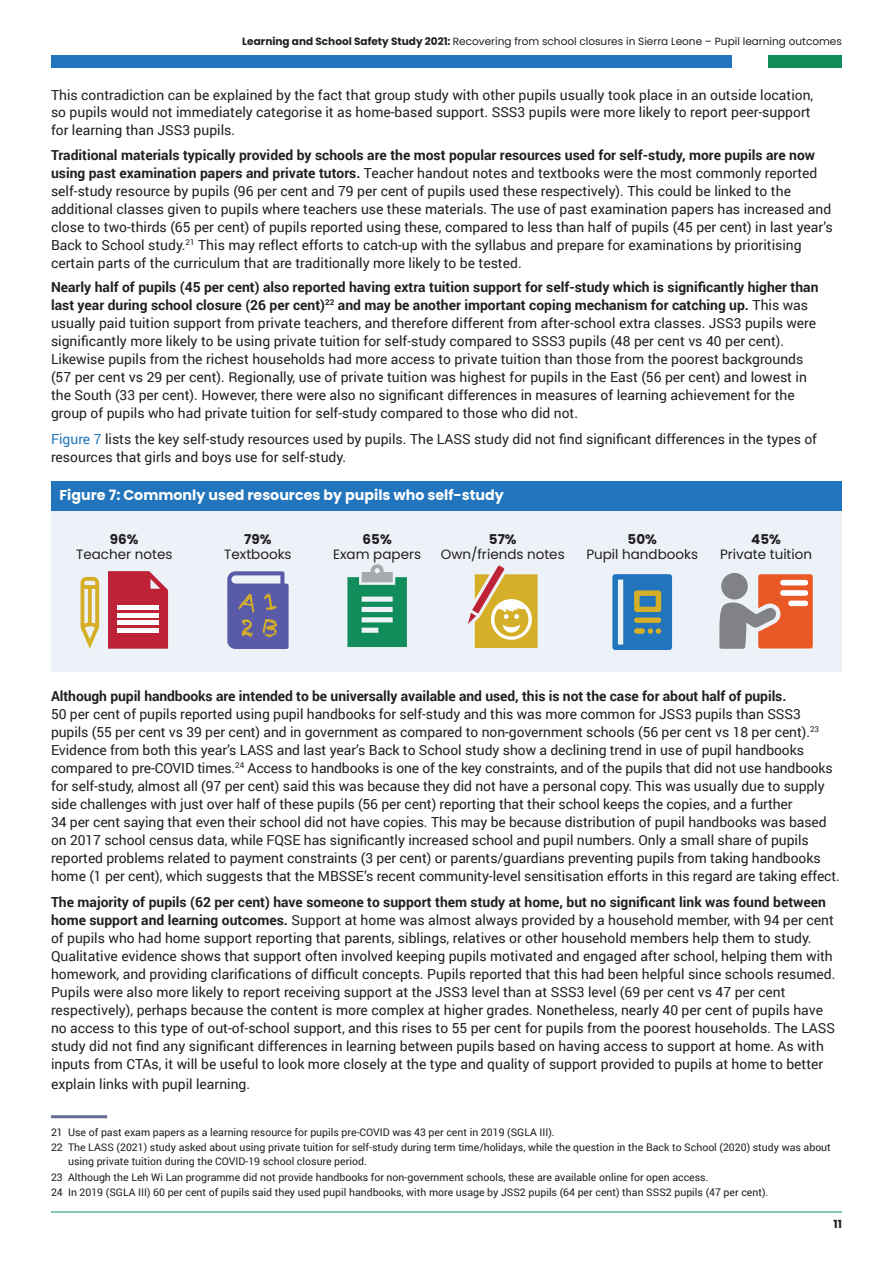
<style>
.page{position:relative;width:893px;height:1263px;background:#fff}
.page>*{position:absolute;margin:0;border:0;box-sizing:border-box;transform-origin:0 0}
.t1{font:700 14.25px "Poppins";color:#fff}
.t2{font:13.8px/18px "Roboto";color:#231f20}
.t3{font:700 13.8px "Roboto";letter-spacing:-.005em;color:#231f20}
.t4{font:13.5px "Poppins";color:#231f20}
.t5{font:700 13.5px "Poppins";color:#231f20}
.t6{font:700 11.25px "Poppins";color:#231f20}
.t7{font:10.5px/15.6px "Roboto";color:#231f20}
.t8{font:10.5px "Poppins";color:#231f20}
.s1{font-weight:700}
.s2{color:#2275bc}
</style>
<div class="page">
<hr style="left:51px;top:1211px;width:791px;height:1px;background:#118d5c">
<div style="left:768px;top:55px;width:74px;height:13px;background:#118d5c"></div>
<div style="left:51px;top:55px;width:680px;height:13px;background:#2275bc"></div>
<div style="left:51px;top:481px;width:791px;height:30px;background:#2275bc"></div>
<div style="left:51px;top:511px;width:791px;height:160px;background:#edf1f8"></div>
<svg style="left:108px;top:571px;width:60px;height:78px;background:#c3384b"></svg>
<svg style="left:81px;top:577px;width:18px;height:72px"></svg>
<hr style="left:117px;top:605px;width:42px;height:4px;background:#fff">
<hr style="left:117px;top:613px;width:42px;height:4px;background:#fff">
<hr style="left:117px;top:621px;width:42px;height:4px;background:#fff">
<hr style="left:117px;top:629px;width:42px;height:4px;background:#fff">
<svg style="left:227px;top:571px;width:62px;height:78px;background:#7372a7"></svg>
<svg style="left:468px;top:565px;width:70px;height:83px"></svg>
<svg style="left:347px;top:564px;width:60px;height:83px"></svg>
<svg style="left:612px;top:574px;width:60px;height:76px;background:#4d87ac"></svg>
<svg style="left:719px;top:574px;width:94px;height:75px"></svg>
<hr style="left:51px;top:1115px;width:56px;height:3px;background:#636d98">
<p class="t8" style="left:242px;top:35px;width:601px"><span class="s1">Learning and School Safety Study 2021:</span> Recovering from school closures in Sierra Leone – Pupil learning outcomes</p>
<p class="t2" style="left:51px;top:85px;width:764px">This contradiction can be explained by the fact that group study with other pupils usually took place in an outside location, so pupils would not immediately categorise it as home-based support. SSS3 pupils were more likely to report peer-support for learning than JSS3 pupils.</p>
<p class="t2" style="left:51px;top:145px;width:783px"><span class="s1">Traditional materials typically provided by schools are the most popular resources used for self-study, more pupils are now using past examination papers and private tutors.</span> Teacher handout notes and textbooks were the most commonly reported self-study resource by pupils (96 per cent and 79 per cent of pupils used these respectively). This could be linked to the additional classes given to pupils where teachers use these materials. The use of past examination papers has increased and close to two-thirds (65 per cent) of pupils reported using these, compared to less than half of pupils (45 per cent) in last year’s Back to School study.<sup>21</sup> This may reflect efforts to catch-up with the syllabus and prepare for examinations by prioritising certain parts of the curriculum that are traditionally more likely to be tested.</p>
<p class="t2" style="left:51px;top:278px;width:769px"><span class="s1">Nearly half of pupils (45 per cent) also reported having extra tuition support for self-study which is significantly higher than last year during school closure (26 per cent)</span><sup>22</sup> <span class="s1">and may be another important coping mechanism for catching up.</span> This was usually paid tuition support from private teachers, and therefore different from after-school extra classes. JSS3 pupils were significantly more likely to be using private tuition for self-study compared to SSS3 pupils (48 per cent vs 40 per cent).<br>Likewise pupils from the richest households had more access to private tuition than those from the poorest backgrounds (57 per cent vs 29 per cent). Regionally, use of private tuition was highest for pupils in the East (56 per cent) and lowest in the South (33 per cent). However, there were also no significant differences in measures of learning achievement for the group of pupils who had private tuition for self-study compared to those who did not.</p>
<p class="t2" style="left:51px;top:430px;width:768px"><span class="s2">Figure 7</span> lists the key self-study resources used by pupils. The LASS study did not find significant differences in the types of resources that girls and boys use for self-study.</p>
<p class="t1" style="left:60px;top:487px;width:446px">Figure 7: Commonly used resources by pupils who self-study</p>
<p class="t5" style="left:110px;top:532px;width:30px">96%</p>
<p class="t4" style="left:76px;top:547px;width:98px">Teacher notes</p>
<p class="t5" style="left:244px;top:532px;width:29px">79%</p>
<p class="t4" style="left:224px;top:547px;width:69px">Textbooks</p>
<p class="t5" style="left:363px;top:532px;width:31px">65%</p>
<p class="t4" style="left:333px;top:547px;width:89px">Exam papers</p>
<p class="t5" style="left:628px;top:532px;width:31px">50%</p>
<p class="t4" style="left:586px;top:547px;width:113px">Pupil handbooks</p>
<p class="t5" style="left:489px;top:532px;width:29px">57%</p>
<p class="t4" style="left:441px;top:547px;width:125px">Own/friends notes</p>
<p class="t5" style="left:751px;top:532px;width:31px">45%</p>
<p class="t4" style="left:720px;top:547px;width:94px">Private tuition</p>
<p class="t3" style="left:51px;top:686px;width:737px">Although pupil handbooks are intended to be universally available and used, this is not the case for about half of pupils.</p>
<p class="t2" style="left:51px;top:704px;width:790px">50 per cent of pupils reported using pupil handbooks for self-study and this was more common for JSS3 pupils than SSS3 pupils (55 per cent vs 39 per cent) and in government as compared to non-government schools (56 per cent vs 18 per cent).<sup>23<br></sup>Evidence from both this year’s LASS and last year’s Back to School study show a declining trend in use of pupil handbooks compared to pre-COVID times.<sup>24</sup> Access to handbooks is one of the key constraints, and of the pupils that did not use handbooks for self-study, almost all (97 per cent) said this was because they did not have a personal copy. This was usually due to supply side challenges with just over half of these pupils (56 per cent) reporting that their school keeps the copies, and a further<br>34 per cent saying that even their school did not have copies. This may be because distribution of pupil handbooks was based on 2017 school census data, while FQSE has significantly increased school and pupil numbers. Only a small share of pupils reported problems related to payment constraints (3 per cent) or parents/guardians preventing pupils from taking handbooks home (1 per cent), which suggests that the MBSSE’s recent community-level sensitisation efforts in this regard are taking effect.</p>
<p class="t2" style="left:51px;top:892px;width:786px"><span class="s1">The majority of pupils (62 per cent) have someone to support them study at home, but no significant link was found between home support and learning outcomes.</span> Support at home was almost always provided by a household member, with 94 per cent of pupils who had home support reporting that parents, siblings, relatives or other household members help them to study.<br>Qualitative evidence shows that support often involved keeping pupils motivated and engaged after school, helping them with homework, and providing clarifications of difficult concepts. Pupils reported that this had been helpful since schools resumed.<br>Pupils were also more likely to report receiving support at the JSS3 level than at SSS3 level (69 per cent vs 47 per cent respectively), perhaps because the content is more complex at higher grades. Nonetheless, nearly 40 per cent of pupils have no access to this type of out-of-school support, and this rises to 55 per cent for pupils from the poorest households. The LASS study did not find any significant differences in learning between pupils based on having access to support at home. As with inputs from CTAs, it will be useful to look more closely at the type and quality of support provided to pupils at home to better</p>
<p class="t2" style="left:51px;top:1074px;width:201px">explain links with pupil learning.</p>
<p class="t7" style="left:51px;top:1124px;width:781px">21 Use of past exam papers as a learning resource for pupils pre-COVID was 43 per cent in 2019 (SGLA III).<br>22 The LASS (2021) study asked about using private tuition for self-study during term time/holidays, while the question in the Back to School (2020) study was about</p>
<p class="t7" style="left:51px;top:1153px;width:719px;text-indent:17px">using private tuition during the COVID-19 school closure period.<br>23 Although the Leh Wi Lan programme did not provide handbooks for non-government schools, these are available online for open access.<br>24 In 2019 (SGLA III) 60 per cent of pupils said they used pupil handbooks, with more usage by JSS2 pupils (64 per cent) than SSS2 pupils (47 per cent).</p>
<p class="t6" style="left:833px;top:1217px;width:10px">11</p>
</div>
